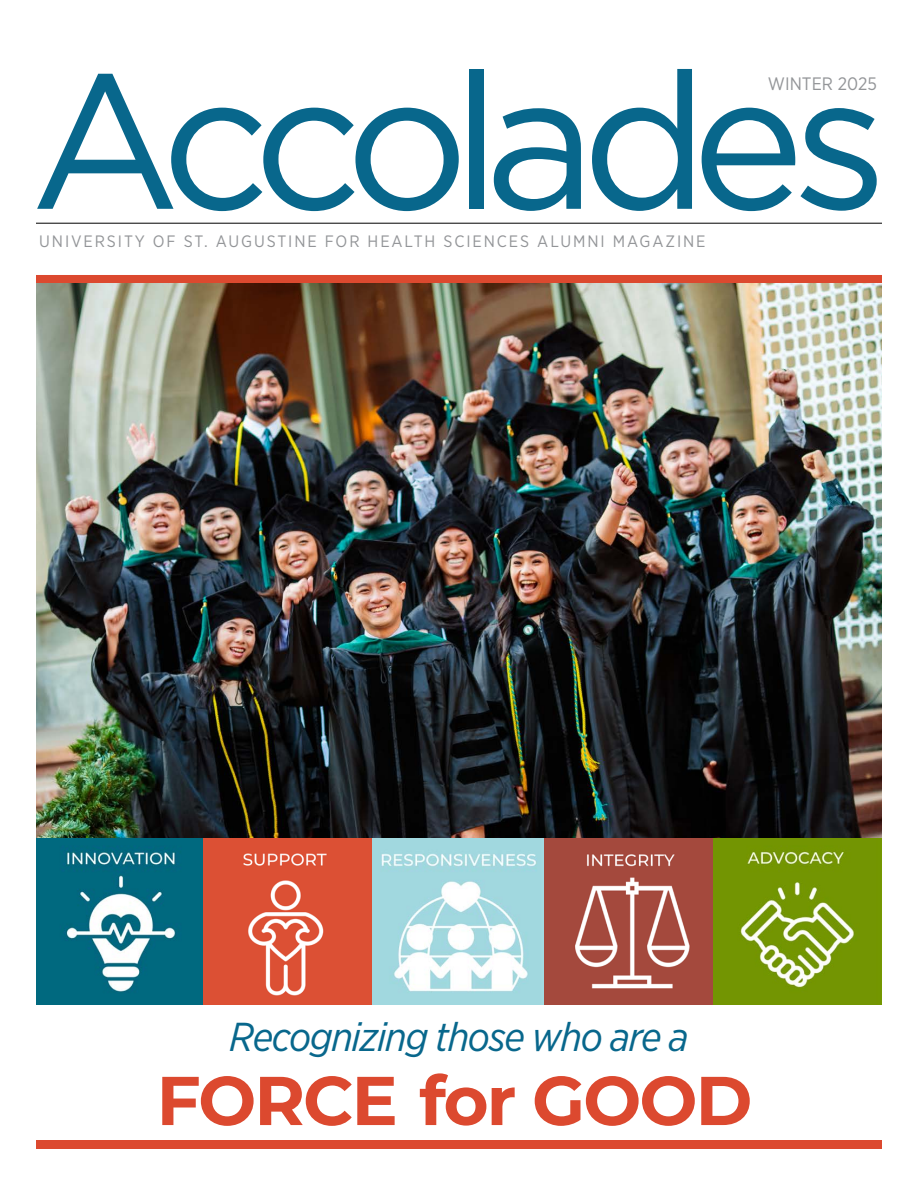
<style>
.page{position:relative;width:918px;height:1188px;background:#fff}
.page>*{position:absolute;margin:0;border:0;box-sizing:border-box;transform-origin:0 0}
.t1{font:191.55px "Gotham";letter-spacing:-.09em;color:#08678c}
.t2{font:700 68.85px "Montserrat";letter-spacing:-.03em;color:#dc492f}
.t3{font:italic 40.35px "Gotham Narrow";letter-spacing:-.03em;color:#08678c}
.t4{font:18px "Gotham Narrow";color:#939598}
.t5{font:16.5px "Gotham Narrow";letter-spacing:.115em;color:#939598}
</style>
<div class="page">
<div style="left:36px;top:1140px;width:846px;height:9px;background:#dc492f"></div>
<div style="left:36px;top:275px;width:846px;height:9px;background:#dc492f"></div>
<img style="left:36px;top:284px;width:846px;height:720px">
<hr style="left:36px;top:223px;width:846px;height:1px;background:#000">
<h1 class="t1" style="left:30px;top:18px;width:859px">Accolades</h1>
<p class="t5" style="left:39px;top:231px;width:668px">UNIVERSITY OF ST. AUGUSTINE FOR HEALTH SCIENCES ALUMNI MAGAZINE</p>
<p class="t4" style="left:768px;top:72px;width:110px">WINTER 2025</p>
<h3 class="t3" style="left:229px;top:1012px;width:461px">Recognizing those who are a</h3>
<h2 class="t2" style="left:157px;top:1051px;width:597px">FORCE for GOOD</h2>
</div>
